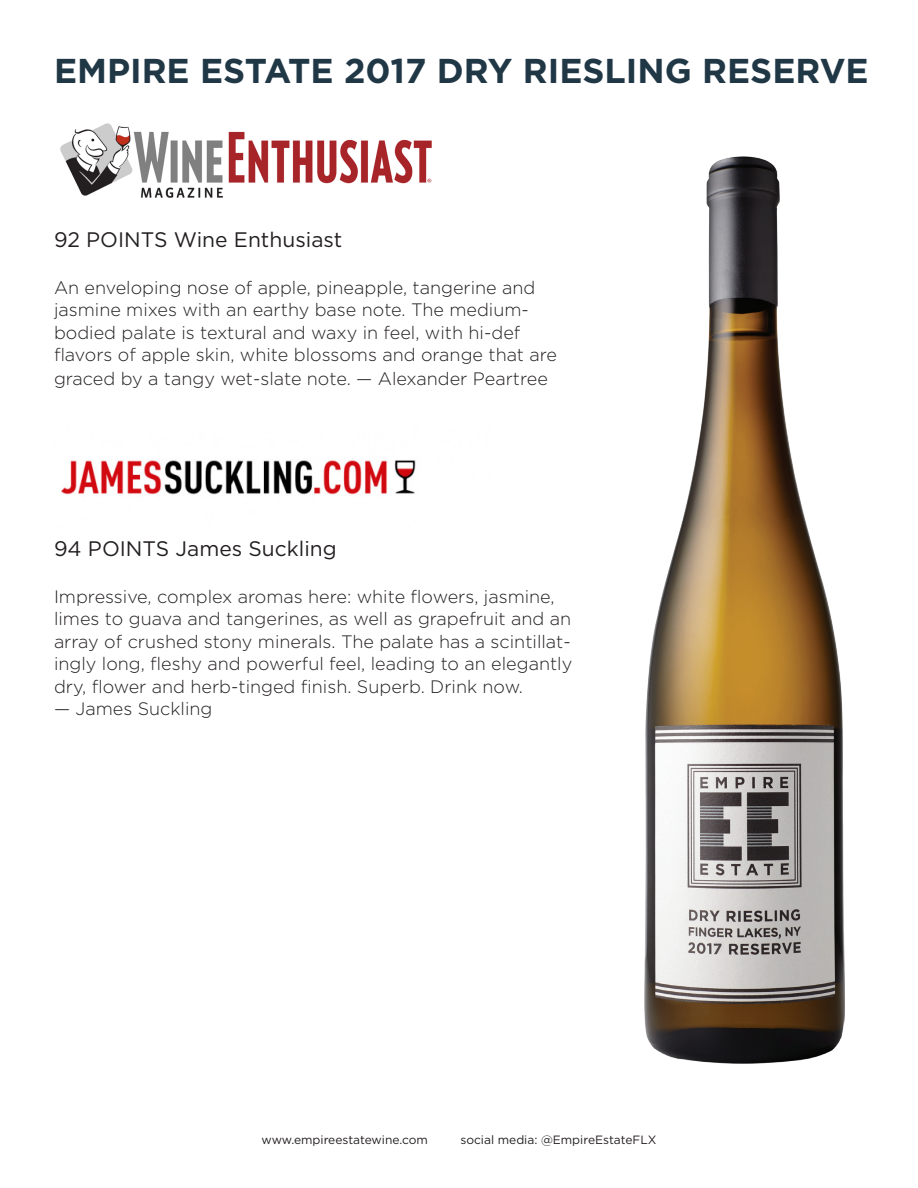
<style>
.page{position:relative;width:918px;height:1188px;background:#fff}
.page>*{position:absolute;margin:0;border:0;box-sizing:border-box;transform-origin:0 0}
.t1{font:700 34.5px "Gotham";color:#203746}
.t2{font:21px "Gotham";color:#231f20}
.t3{font:300 18px/22.8px "Gotham";color:#231f20}
.t4{font:12px "Gotham";color:#231f20}
</style>
<div class="page">
<img style="left:60px;top:123px;width:372px;height:75px">
<img style="left:60px;top:459px;width:356px;height:37px">
<img style="left:645px;top:157px;width:200px;height:907px">
<p class="t1" style="left:54px;top:50px;width:816px">EMPIRE ESTATE 2017 DRY RIESLING RESERVE</p>
<p class="t2" style="left:54px;top:228px;width:290px">92 POINTS Wine Enthusiast</p>
<p class="t3" style="left:54px;top:276px;width:505px">An enveloping nose of apple, pineapple, tangerine and jasmine mixes with an earthy base note. The medium&shy;bodied palate is textural and waxy in feel, with hi-def flavors of apple skin, white blossoms and orange that are graced by a tangy wet-slate note. — Alexander Peartree</p>
<p class="t2" style="left:54px;top:537px;width:284px">94 POINTS James Suckling</p>
<p class="t3" style="left:54px;top:585px;width:520px">Impressive, complex aromas here: white flowers, jasmine, limes to guava and tangerines, as well as grapefruit and an array of crushed stony minerals. The palate has a scintillat&shy;ingly long, fleshy and powerful feel, leading to an elegantly dry, flower and herb-tinged finish. Superb. Drink now.</p>
<p class="t3" style="left:54px;top:697px;width:160px">— James Suckling</p>
<p class="t4" style="left:261px;top:1133px;width:168px">www.empireestatewine.com</p>
<p class="t4" style="left:460px;top:1133px;width:198px">social media: @EmpireEstateFLX</p>
</div>
